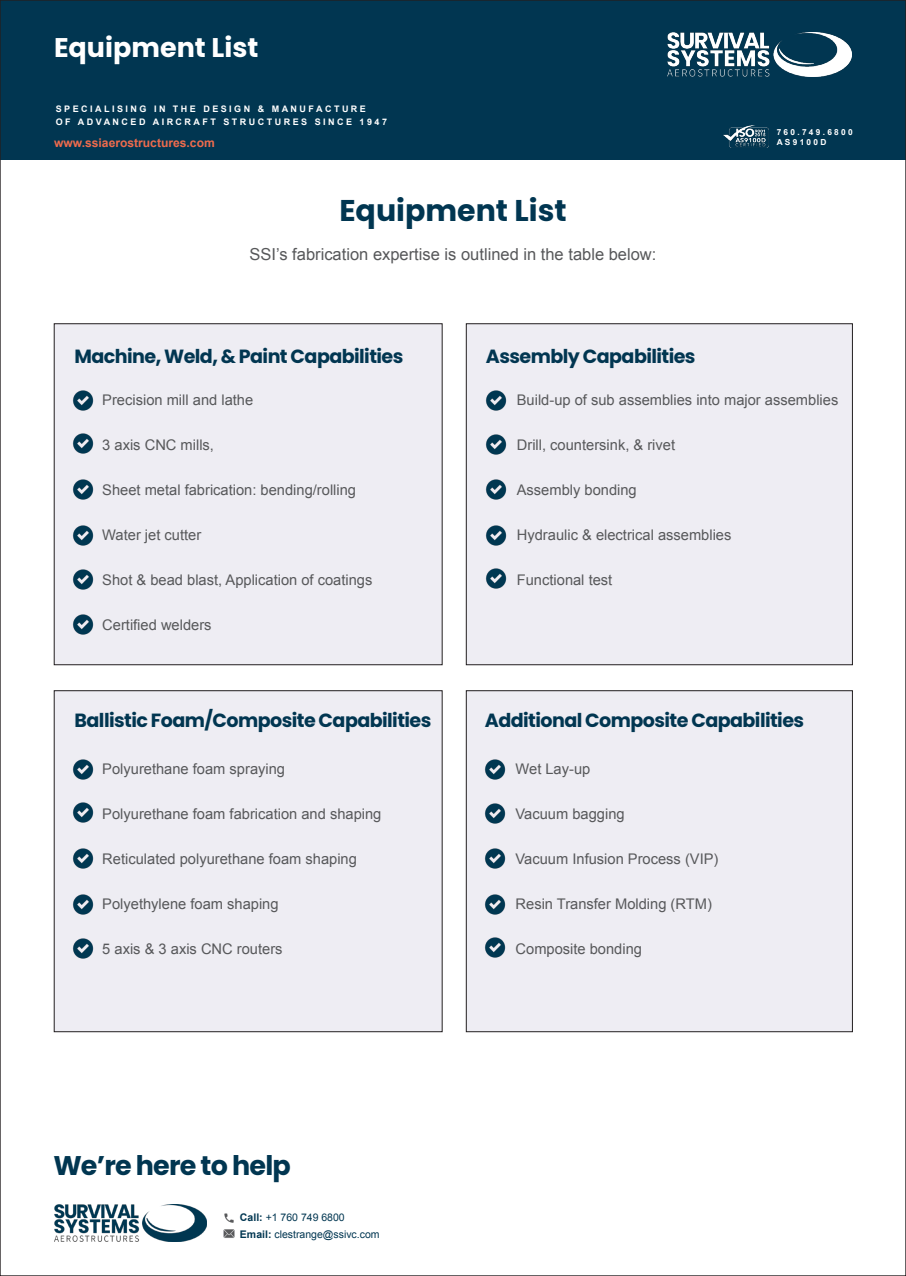
<style>
.page{position:relative;width:906px;height:1276px;background:#fff}
.page>*{position:absolute;margin:0;border:0;box-sizing:border-box;transform-origin:0 0}
.t1{font:700 30px "Poppins";color:#013651}
.t2{font:700 27px "Poppins";letter-spacing:-.03em;color:#013651}
.t3{font:700 27px "Poppins";color:#fff}
.t4{font:700 19.05px "Poppins";letter-spacing:-.03em;color:#013651}
.t5{font:16.5px "Arial";color:#57585a}
.t6{font:14.7px "Arial";color:#57585a}
.t7{font:700 12.15px "Arial";color:#ee6b4d}
.t8{font:10.5px "Arial";color:#013651}
.t9{font:700 9px/13.5px "Arial";letter-spacing:.275em;color:#fff}
.t10{font:700 8.25px "Arial";letter-spacing:.275em;color:#fff}
.s1{font-weight:700}
</style>
<div class="page">
<div style="left:54px;top:324px;width:388px;height:341px;background:#eeedf3"></div>
<div style="left:54px;top:323px;width:388px;height:342px;border:1px solid #231f20"></div>
<div style="left:54px;top:690px;width:388px;height:341px;background:#eeedf3"></div>
<div style="left:54px;top:690px;width:388px;height:342px;border:1px solid #231f20"></div>
<div style="left:466px;top:324px;width:386px;height:341px;background:#eeedf3"></div>
<div style="left:466px;top:323px;width:386px;height:342px;border:1px solid #231f20"></div>
<div style="left:466px;top:690px;width:386px;height:341px;background:#eeedf3"></div>
<div style="left:466px;top:690px;width:386px;height:342px;border:1px solid #231f20"></div>
<div style="left:0;top:0;width:906px;height:160px;background:#013651"></div>
<img style="left:667px;top:32px;width:184px;height:45px">
<img style="left:54px;top:1204px;width:153px;height:37px">
<img style="left:723px;top:125px;width:45px;height:23px">
<img style="left:223px;top:1213px;width:12px;height:25px">
<img style="left:72px;top:390px;width:22px;height:21px">
<img style="left:72px;top:433px;width:22px;height:21px">
<img style="left:72px;top:479px;width:22px;height:21px">
<img style="left:72px;top:525px;width:22px;height:21px">
<img style="left:72px;top:569px;width:22px;height:21px">
<img style="left:72px;top:614px;width:22px;height:21px">
<img style="left:72px;top:759px;width:22px;height:21px">
<img style="left:72px;top:802px;width:22px;height:21px">
<img style="left:72px;top:848px;width:22px;height:21px">
<img style="left:72px;top:894px;width:22px;height:21px">
<img style="left:72px;top:938px;width:22px;height:21px">
<img style="left:485px;top:390px;width:22px;height:21px">
<img style="left:485px;top:434px;width:22px;height:21px">
<img style="left:485px;top:479px;width:22px;height:21px">
<img style="left:485px;top:525px;width:22px;height:21px">
<img style="left:485px;top:568px;width:22px;height:21px">
<img style="left:484px;top:759px;width:22px;height:21px">
<img style="left:484px;top:803px;width:22px;height:21px">
<img style="left:484px;top:848px;width:22px;height:21px">
<img style="left:484px;top:894px;width:22px;height:21px">
<img style="left:484px;top:937px;width:22px;height:21px">
<p class="t3" style="left:54px;top:32px;width:206px">Equipment List</p>
<p class="t9" style="left:56px;top:102px;width:333px">SPECIALISING IN THE DESIGN &amp; MANUFACTURE<br>OF ADVANCED AIRCRAFT STRUCTURES SINCE 1947</p>
<p class="t7" style="left:54px;top:135px;width:162px">www.ssiaerostructures.com</p>
<p class="t1" style="left:339px;top:193px;width:229px">Equipment List</p>
<p class="t5" style="left:249px;top:243px;width:408px">SSI’s fabrication expertise is outlined in the table below:</p>
<p class="t10" style="left:776px;top:127px;width:77px">760.749.6800</p>
<p class="t10" style="left:776px;top:137px;width:51px">AS9100D</p>
<p class="t4" style="left:75px;top:345px;width:330px">Machine, Weld, &amp; Paint Capabilities</p>
<p class="t6" style="left:102px;top:390px;width:152px">Precision mill and lathe</p>
<p class="t6" style="left:102px;top:435px;width:113px">3 axis CNC mills,</p>
<p class="t6" style="left:102px;top:480px;width:255px">Sheet metal fabrication: bending/rolling</p>
<p class="t6" style="left:102px;top:525px;width:100px">Water jet cutter</p>
<p class="t6" style="left:102px;top:570px;width:272px">Shot &amp; bead blast, Application of coatings</p>
<p class="t6" style="left:102px;top:615px;width:111px">Certified welders</p>
<p class="t4" style="left:75px;top:709px;width:358px">Ballistic Foam/Composite Capabilities</p>
<p class="t6" style="left:102px;top:759px;width:184px">Polyurethane foam spraying</p>
<p class="t6" style="left:102px;top:804px;width:281px">Polyurethane foam fabrication and shaping</p>
<p class="t6" style="left:102px;top:849px;width:256px">Reticulated polyurethane foam shaping</p>
<p class="t6" style="left:102px;top:894px;width:178px">Polyethylene foam shaping</p>
<p class="t6" style="left:102px;top:939px;width:182px">5 axis &amp; 3 axis CNC routers</p>
<p class="t4" style="left:486px;top:345px;width:211px">Assembly Capabilities</p>
<p class="t6" style="left:517px;top:390px;width:323px">Build-up of sub assemblies into major assemblies</p>
<p class="t6" style="left:517px;top:435px;width:160px">Drill, countersink, &amp; rivet</p>
<p class="t6" style="left:517px;top:480px;width:121px">Assembly bonding</p>
<p class="t6" style="left:517px;top:525px;width:216px">Hydraulic &amp; electrical assemblies</p>
<p class="t6" style="left:517px;top:570px;width:97px">Functional test</p>
<p class="t4" style="left:485px;top:709px;width:321px">Additional Composite Capabilities</p>
<p class="t6" style="left:515px;top:759px;width:76px">Wet Lay-up</p>
<p class="t6" style="left:515px;top:804px;width:111px">Vacuum bagging</p>
<p class="t6" style="left:515px;top:849px;width:204px">Vacuum Infusion Process (VIP)</p>
<p class="t6" style="left:515px;top:894px;width:198px">Resin Transfer Molding (RTM)</p>
<p class="t6" style="left:515px;top:939px;width:128px">Composite bonding</p>
<p class="t2" style="left:53px;top:1149px;width:239px">We’re here to help</p>
<p class="t8" style="left:240px;top:1210px;width:106px"><span class="s1">Call:</span> +1 760 749 6800</p>
<p class="t8" style="left:240px;top:1227px;width:141px"><span class="s1">Email:</span> clestrange@ssivc.com</p>
</div>
